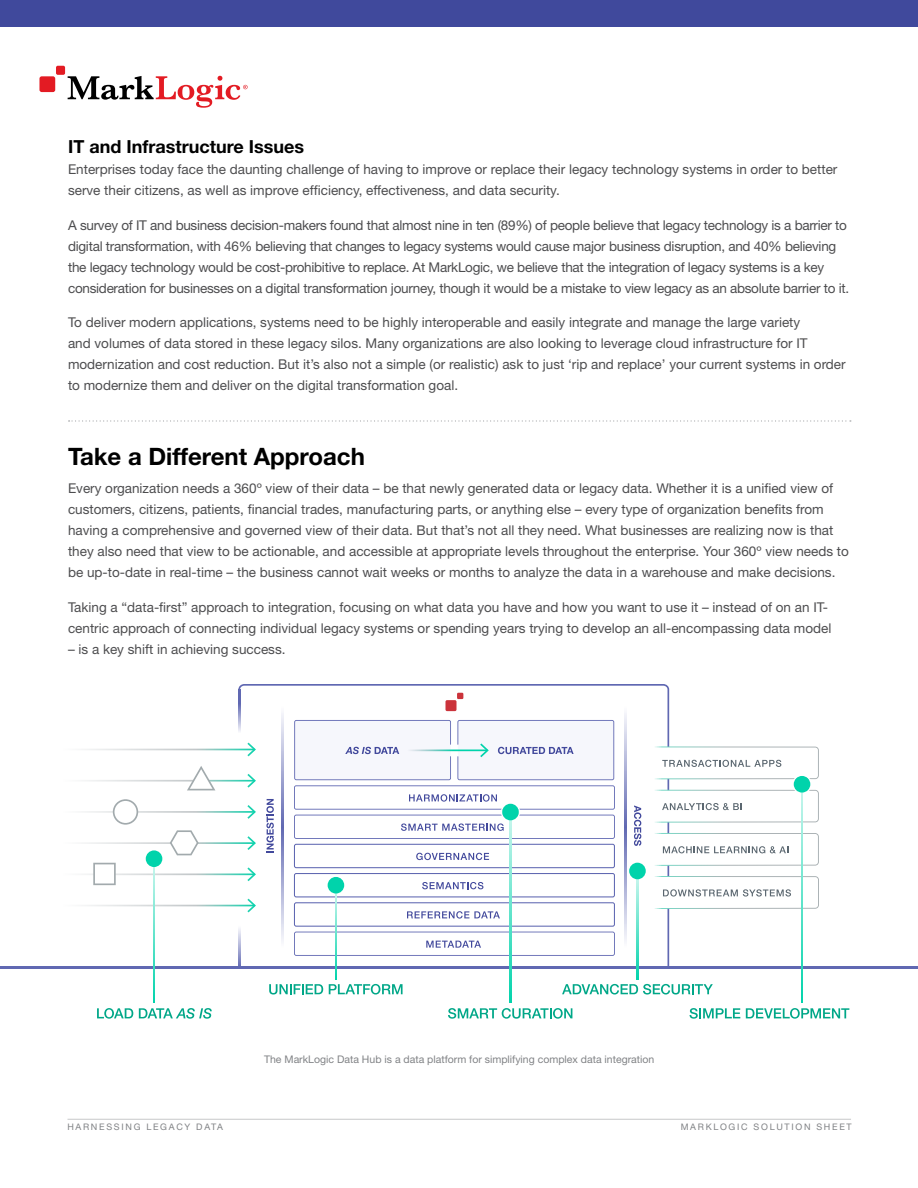
<style>
.page{position:relative;width:918px;height:1188px;background:#fff}
.page>*{position:absolute;margin:0;border:0;box-sizing:border-box;transform-origin:0 0}
.t1{font:700 24px "Helvetica Neue LT Pro";color:#000}
.t2{font:700 18px "Helvetica Neue LT Pro";color:#000}
.t3{font:13.5px/21px "Helvetica Neue LT Pro";color:#4d4d4f}
.t4{font:13.5px/21px "Helvetica Neue LT Pro";letter-spacing:-.02em;color:#4d4d4f}
.t5{font:10.5px "Helvetica Neue LT Pro";color:#818386}
.t6{font:9px "Helvetica Neue LT Pro";letter-spacing:.19em;color:#808285}
</style>
<div class="page">
<hr style="left:68px;top:1119px;width:783px;height:1px;background:#c7c8ca">
<svg style="left:69px;top:420px;width:782px;height:2px"></svg>
<svg style="left:238px;top:684px;width:431px;height:282px"></svg>
<svg style="left:238px;top:925px;width:2px;height:41px"></svg>
<svg style="left:29px;top:749px;width:226px;height:1px"></svg>
<svg style="left:247px;top:743px;width:9px;height:13px"></svg>
<svg style="left:29px;top:780px;width:226px;height:2px"></svg>
<svg style="left:247px;top:774px;width:9px;height:14px"></svg>
<svg style="left:29px;top:811px;width:226px;height:2px"></svg>
<svg style="left:247px;top:805px;width:9px;height:14px"></svg>
<svg style="left:29px;top:842px;width:226px;height:2px"></svg>
<svg style="left:247px;top:836px;width:9px;height:14px"></svg>
<svg style="left:29px;top:873px;width:226px;height:2px"></svg>
<svg style="left:247px;top:867px;width:9px;height:14px"></svg>
<svg style="left:29px;top:905px;width:226px;height:1px"></svg>
<svg style="left:247px;top:899px;width:9px;height:13px"></svg>
<svg style="left:187px;top:766px;width:28px;height:24px"></svg>
<svg style="left:113px;top:799px;width:25px;height:26px"></svg>
<svg style="left:93px;top:863px;width:23px;height:22px"></svg>
<svg style="left:170px;top:830px;width:29px;height:25px"></svg>
<hr style="left:0;top:966px;width:918px;height:2px;background:#6068b2">
<svg style="left:282px;top:706px;width:1px;height:243px"></svg>
<svg style="left:625px;top:706px;width:2px;height:243px"></svg>
<svg style="left:266px;top:799px;width:8px;height:53px"></svg>
<div style="left:446px;top:700px;width:11px;height:11px;background:#cb333b;border-radius:2px"></div>
<svg style="left:457px;top:693px;width:6px;height:6px"></svg>
<svg style="left:801px;top:909px;width:2px;height:94px"></svg>
<svg style="left:628px;top:746px;width:191px;height:163px"></svg>
<svg style="left:637px;top:879px;width:1px;height:100px"></svg>
<div style="left:629px;top:863px;width:17px;height:16px;background:#00d3ab;border-radius:50%"></div>
<svg style="left:510px;top:956px;width:1px;height:47px"></svg>
<svg style="left:294px;top:720px;width:321px;height:236px"></svg>
<svg style="left:335px;top:894px;width:2px;height:85px"></svg>
<div style="left:328px;top:877px;width:16px;height:17px;background:#00d3ab;border-radius:50%"></div>
<svg style="left:145px;top:853px;width:18px;height:14px"></svg>
<svg style="left:153px;top:867px;width:2px;height:136px"></svg>
<div style="left:146px;top:850px;width:16px;height:17px;background:#00d3ab;border-radius:50%"></div>
<svg style="left:97px;top:1008px;width:36px;height:11px"></svg>
<svg style="left:139px;top:1008px;width:73px;height:11px"></svg>
<svg style="left:448px;top:1008px;width:124px;height:11px"></svg>
<svg style="left:562px;top:984px;width:151px;height:11px"></svg>
<svg style="left:269px;top:984px;width:54px;height:11px"></svg>
<svg style="left:329px;top:984px;width:74px;height:11px"></svg>
<svg style="left:690px;top:1008px;width:50px;height:11px"></svg>
<svg style="left:746px;top:1008px;width:103px;height:11px"></svg>
<div style="left:39px;top:76px;width:16px;height:16px;background:#e31b23;border-radius:2px"></div>
<div style="left:56px;top:66px;width:9px;height:9px;background:#e31b23;border-radius:2px"></div>
<svg style="left:68px;top:76px;width:180px;height:32px"></svg>
<div style="left:0;top:0;width:918px;height:27px;background:#40499c"></div>
<h2 class="t2" style="left:68px;top:135px;width:237px">IT and Infrastructure Issues</h2>
<p class="t3" style="left:68px;top:159px;width:771px">Enterprises today face the daunting challenge of having to improve or replace their legacy technology systems in order to better serve their citizens, as well as improve efficiency, effectiveness, and data security.</p>
<p class="t4" style="left:68px;top:214px;width:783px">A survey of IT and business decision-makers found that almost nine in ten (89%) of people believe that legacy technology is a barrier to digital transformation, with 46% believing that changes to legacy systems would cause major business disruption, and 40% believing the legacy technology would be cost-prohibitive to replace. At MarkLogic, we believe that the integration of legacy systems is a key consideration for businesses on a digital transformation journey, though it would be a mistake to view legacy as an absolute barrier to it.</p>
<p class="t3" style="left:68px;top:312px;width:779px">To deliver modern applications, systems need to be highly interoperable and easily integrate and manage the large variety<br>and volumes of data stored in these legacy silos. Many organizations are also looking to leverage cloud infrastructure for IT modernization and cost reduction. But it’s also not a simple (or realistic) ask to just ‘rip and replace’ your current systems in order to modernize them and deliver on the digital transformation goal.</p>
<h1 class="t1" style="left:68px;top:442px;width:298px">Take a Different Approach</h1>
<p class="t3" style="left:68px;top:477px;width:782px">Every organization needs a 360º view of their data – be that newly generated data or legacy data. Whether it is a unified view of customers, citizens, patients, financial trades, manufacturing parts, or anything else – every type of organization benefits from having a comprehensive and governed view of their data. But that’s not all they need. What businesses are realizing now is that they also need that view to be actionable, and accessible at appropriate levels throughout the enterprise. Your 360º view needs to be up-to-date in real-time – the business cannot wait weeks or months to analyze the data in a warehouse and make decisions.</p>
<p class="t3" style="left:68px;top:596px;width:765px">Taking a “data-first” approach to integration, focusing on what data you have and how you want to use it – instead of on an IT&shy;centric approach of connecting individual legacy systems or spending years trying to develop an all-encompassing data model</p>
<p class="t3" style="left:68px;top:638px;width:219px">– is a key shift in achieving success.</p>
<p class="t5" style="left:264px;top:1053px;width:392px">The MarkLogic Data H ub is a data platform for simplifying complex data integration</p>
<p class="t6" style="left:67px;top:1121px;width:157px">H arness ing Legacy Data</p>
<p class="t6" style="left:681px;top:1121px;width:172px">Marklogic Solution Sheet</p>
</div>
